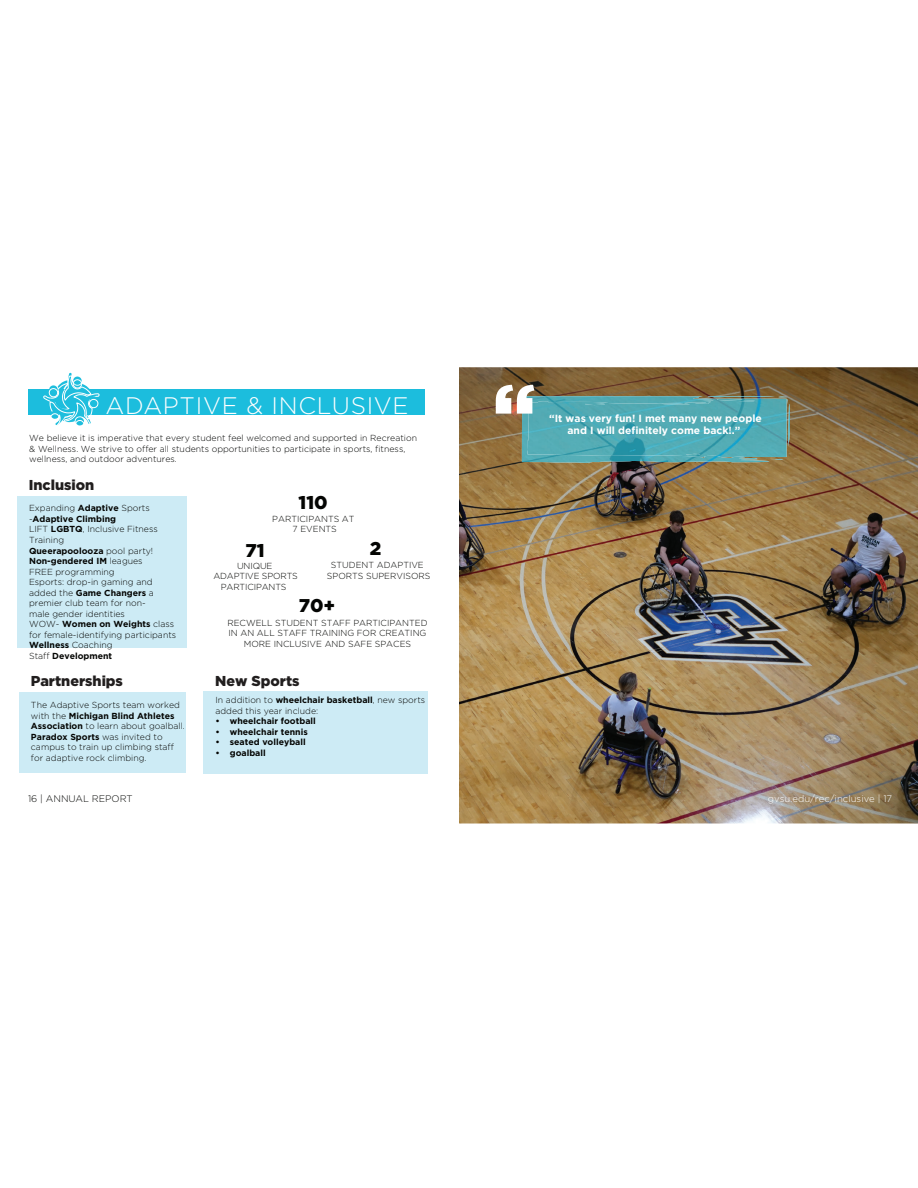
<style>
.page{position:relative;width:918px;height:1188px;background:#fff}
.page>*{position:absolute;margin:0;border:0;box-sizing:border-box;transform-origin:0 0}
.t1{font:900 79.65px "Gotham";color:#fff}
.t2{font:300 23.85px "Gotham";letter-spacing:.03em;color:#fff}
.t3{font:900 18.45px "Gotham";color:#040503}
.t4{font:900 14.4px "Gotham";color:#211e1e}
.t5{font:700 10.35px/12.5px "Gotham";color:#fff;text-align:center}
.t6{font:300 9.6px "Gotham";color:#fff}
.t7{font:300 9.6px "Gotham";color:#040503}
.t8{font:300 8.7px/10.5px "Gotham";color:#040503;text-align:center}
.t9{font:300 8.7px/10.5px "Gotham";color:#040504}
.t10{font:700 8.7px "Gotham";color:#040503}
.s1{font-weight:700}
</style>
<div class="page">
<img style="left:459px;top:367px;width:459px;height:457px">
<div style="left:29px;top:389px;width:396px;height:26px;background:#1cbddd"></div>
<img style="left:789px;top:404px;width:1px;height:42px">
<img style="left:522px;top:396px;width:267px;height:67px">
<svg style="left:584px;top:404px;width:23px;height:1px"></svg>
<img style="left:717px;top:399px;width:44px;height:2px">
<img style="left:703px;top:396px;width:72px;height:1px">
<svg style="left:775px;top:397px;width:13px;height:7px"></svg>
<svg style="left:43px;top:373px;width:57px;height:53px"></svg>
<div style="left:17px;top:496px;width:170px;height:151px;background:#cdebf5"></div>
<div style="left:19px;top:692px;width:167px;height:81px;background:#cdebf5"></div>
<div style="left:203px;top:691px;width:225px;height:83px;background:#cdebf5"></div>
<h2 class="t2" style="left:105px;top:397px;width:305px">ADAPTIVE &amp; INCLUSIVE</h2>
<p class="t9" style="left:29px;top:433px;width:389px">We believe it is imperative that every student feel welcomed and supported in Recreation &amp; Wellness. We strive to offer all students opportunities to participate in sports, fitness, wellness, and outdoor adventures.</p>
<h3 class="t4" style="left:29px;top:480px;width:67px">Inclusion</h3>
<p class="t8" style="left:29px;top:504px;width:149px;text-align:left">Expanding <span class="s1">Adaptive</span> Sports -<span class="s1">Adaptive Climbing<br></span>LIFT <span class="s1">LGBTQ</span>, Inclusive Fitness<br>Training<br><span class="s1">Queerapoolooza</span> pool party!<br><span class="s1">Non-gendered IM</span> leagues<br>FREE programming<br>Esports: drop-in gaming and added the <span class="s1">Game Changers</span> a premier club team for non-<br>male gender identities<br>WOW- <span class="s1">Women on Weights</span> class for female-identifying participants<br><span class="s1">Wellness</span> Coaching<br>Staff <span class="s1">Development</span></p>
<h3 class="t4" style="left:31px;top:675px;width:94px">Partnerships</h3>
<p class="t8" style="left:31px;top:701px;width:155px;text-align:left">The Adaptive Sports team worked with the <span class="s1">Michigan Blind Athletes<br>Association</span> to learn about goalball.<br><span class="s1">Paradox Sports</span> was invited to campus to train up climbing staff for adaptive rock climbing.</p>
<p class="t7" style="left:28px;top:795px;width:106px">16 | ANNUAL REPORT</p>
<h3 class="t3" style="left:299px;top:495px;width:31px">110</h3>
<p class="t8" style="left:272px;top:514px;width:84px">PARTICIPANTS AT<br>7 EVENTS</p>
<h3 class="t3" style="left:370px;top:542px;width:13px">2</h3>
<p class="t8" style="left:327px;top:561px;width:105px">STUDENT ADAPTIVE<br>SPORTS SUPERVISORS</p>
<h3 class="t3" style="left:299px;top:599px;width:38px">70+</h3>
<p class="t8" style="left:227px;top:618px;width:202px">RECWELL STUDENT STAFF PARTICIPANTED<br>IN AN ALL STAFF TRAINING FOR CREATING<br>MORE INCLUSIVE AND SAFE SPACES</p>
<h3 class="t3" style="left:246px;top:544px;width:21px">71</h3>
<p class="t8" style="left:213px;top:561px;width:86px">UNIQUE<br>ADAPTIVE SPORTS<br>PARTICIPANTS</p>
<h3 class="t4" style="left:215px;top:675px;width:86px">New Sports</h3>
<p class="t8" style="left:215px;top:696px;width:211px;text-align:left">In addition to <span class="s1">wheelchair basketball</span>, new sports added this year include:</p>
<p class="t10" style="left:215px;top:718px;width:102px">• wheelchair football</p>
<p class="t10" style="left:215px;top:729px;width:94px">• wheelchair tennis</p>
<p class="t10" style="left:215px;top:739px;width:92px">• seated volleyball</p>
<p class="t10" style="left:215px;top:750px;width:52px">• goalball</p>
<h1 class="t1" style="left:493px;top:383px;width:45px">“</h1>
<p class="t5" style="left:549px;top:413px;width:214px">“It was very fun! I met many new people and I will definitely come back!.”</p>
<p class="t6" style="left:768px;top:795px;width:126px">gvsu.edu/rec/inclusive | 17</p>
</div>
